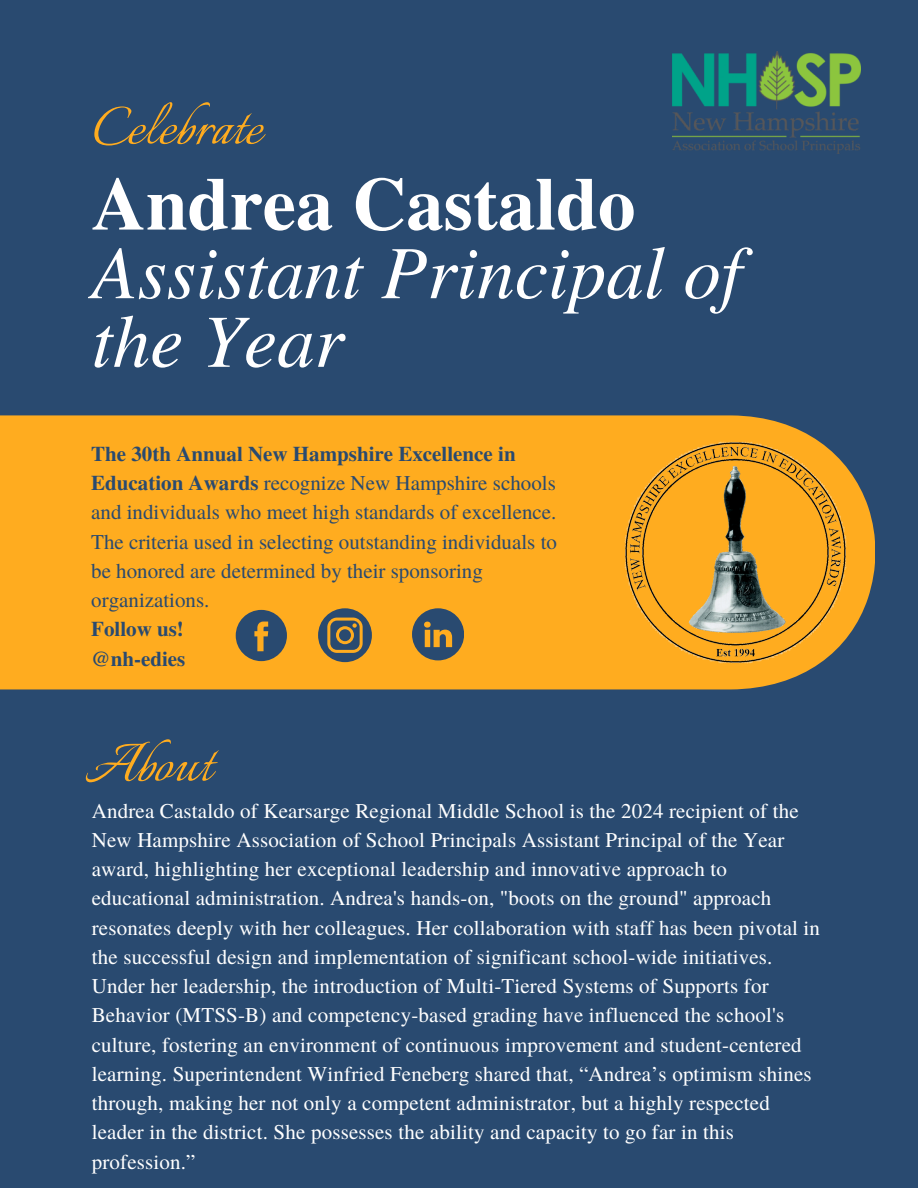
<style>
.page{position:relative;width:918px;height:1188px;background:#294a70}
.page>*{position:absolute;margin:0;border:0;box-sizing:border-box;transform-origin:0 0}
.t1{font:italic 75px/68.7px "Te X Gyre Termes";color:#fff}
.t2{font:67.5px "Italianno";color:#ffac1f}
.t3{font:21px/29.2px "Te X Gyre Termes";letter-spacing:.01em;color:#fff}
.t4{font:21px/29.2px "Te X Gyre Termes";color:#294a70}
.t5{font:700 21px "Te X Gyre Termes";color:#294a70}
.s1{font-weight:700;font-style:normal}
.s2{font-weight:700}
</style>
<div class="page">
<div style="left:0;top:415px;width:875px;height:274px;background:#ffac1f"></div>
<img style="left:625px;top:442px;width:221px;height:221px">
<img style="left:673px;top:51px;width:188px;height:103px">
<svg style="left:236px;top:610px;width:51px;height:51px"></svg>
<svg style="left:318px;top:608px;width:54px;height:54px"></svg>
<svg style="left:412px;top:608px;width:52px;height:52px"></svg>
<h1 class="t2" style="left:92px;top:90px;width:172px">Celebrate</h1>
<h1 class="t1" style="left:92px;top:165px;width:652px"><span class="s1">Andrea Castaldo<br></span>Assistant Principal of the Year</h1>
<p class="t4" style="left:91px;top:438px;width:467px"><span class="s2">The 30th Annual New Hampshire Excellence in Education Awards</span> recognize New Hampshire schools and individuals who meet high standards of excellence.<br>The criteria used in selecting outstanding individuals to be honored are determined by their sponsoring organizations.</p>
<p class="t5" style="left:91px;top:613px;width:94px">Follow us!</p>
<p class="t5" style="left:91px;top:642px;width:96px">@nh-edies</p>
<p class="t2" style="left:84px;top:727px;width:129px">About</p>
<p class="t3" style="left:92px;top:795px;width:730px">Andrea Castaldo of Kearsarge Regional Middle School is the 2024 recipient of the New Hampshire Association of School Principals Assistant Principal of the Year award, highlighting her exceptional leadership and innovative approach to educational administration. Andrea's hands-on, "boots on the ground" approach resonates deeply with her colleagues. Her collaboration with staff has been pivotal in the successful design and implementation of significant school-wide initiatives.<br>Under her leadership, the introduction of Multi-Tiered Systems of Supports for Behavior (MTSS-B) and competency-based grading have influenced the school's culture, fostering an environment of continuous improvement and student-centered learning. Superintendent Winfried Feneberg shared that, “Andrea’s optimism shines through, making her not only a competent administrator, but a highly respected leader in the district. She possesses the ability and capacity to go far in this profession.”</p>
</div>
